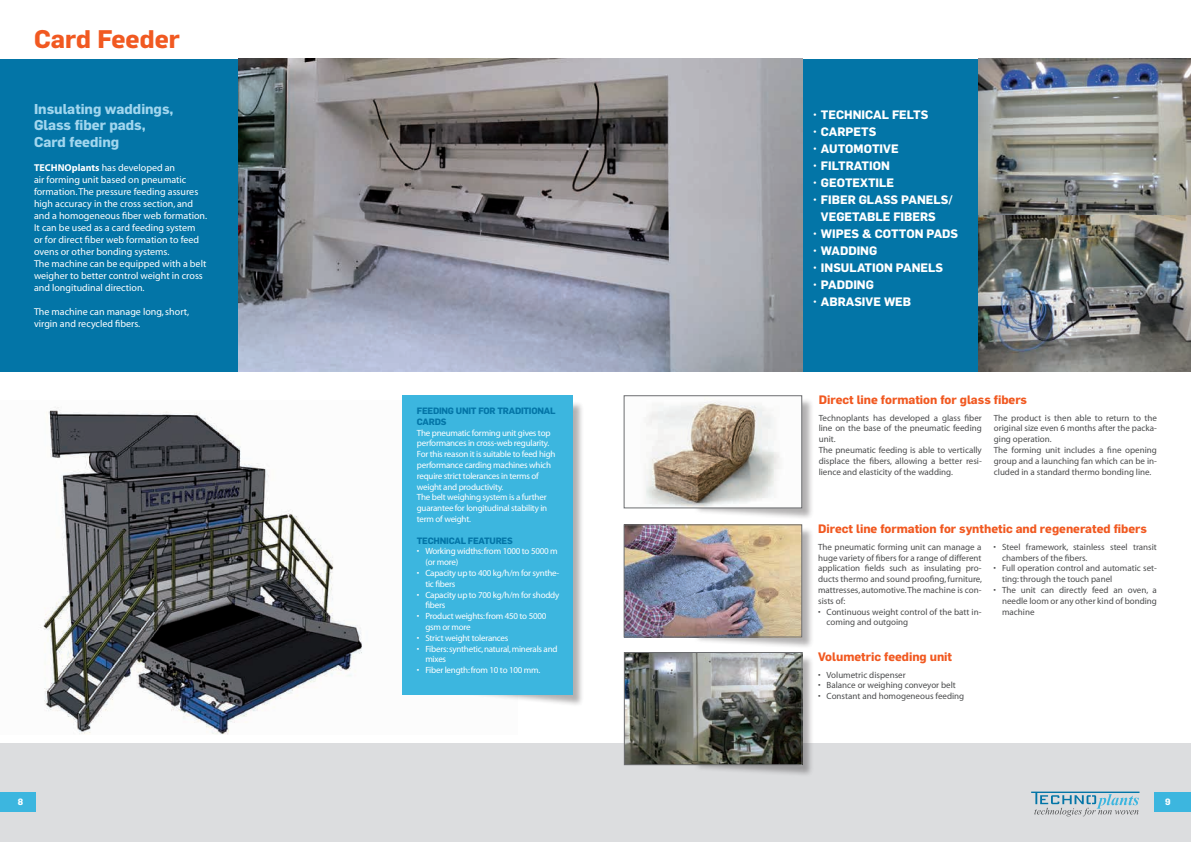
<style>
.page{position:relative;width:1191px;height:842px;background:#fff}
.page>*{position:absolute;margin:0;border:0;box-sizing:border-box;transform-origin:0 0}
.t1{font:700 25px "Flama";color:#f15921}
.t2{font:700 14px/16.8px "Flama";color:#a1d6ee}
.t3{font:700 12px/17px "Flama";color:#fff}
.t4{font:700 12px "Flama";color:#f15921}
.t5{font:10px/12px "Myriad";color:#fff}
.t6{font:9px/10.8px "Myriad";color:#4b4c4d}
.t7{font:9px/10.8px "Myriad";letter-spacing:-.025em;color:#fff}
.t8{font:700 9px/10.8px "Flama";letter-spacing:-.025em;color:#0375a7}
.t9{font:700 9px "Flama";color:#fff}
.s1{font-weight:700}
</style>
<div class="page">
<div style="left:0;top:743px;width:1191px;height:99px;background:#dcdddf"></div>
<div style="left:0;top:59px;width:1191px;height:312px;background:#0375a7"></div>
<div style="left:1154px;top:792px;width:37px;height:19px;background:#3cb6df"></div>
<div style="left:0;top:792px;width:36px;height:19px;background:#3cb6df"></div>
<svg style="left:1031px;top:792px;width:108px;height:24px"></svg>
<img style="left:40px;top:401px;width:365px;height:334px">
<img style="left:238px;top:59px;width:564px;height:313px">
<img style="left:979px;top:59px;width:212px;height:312px">
<div style="left:693px;top:398px;width:121px;height:122px;background:#231f20;opacity:.35"></div>
<div style="left:693px;top:527px;width:121px;height:122px;background:#231f20;opacity:.35"></div>
<div style="left:693px;top:655px;width:121px;height:122px;background:#231f20;opacity:.35"></div>
<img style="left:645px;top:398px;width:155px;height:108px">
<div style="left:624px;top:395px;width:178px;height:113px;border:1px solid #6c6d70"></div>
<img style="left:626px;top:527px;width:174px;height:108px">
<div style="left:624px;top:525px;width:178px;height:112px;border:1px solid #6c6d70"></div>
<img style="left:626px;top:654px;width:174px;height:109px">
<div style="left:624px;top:652px;width:178px;height:113px;border:1px solid #6c6d70"></div>
<div style="left:405px;top:400px;width:179px;height:307px;background:#231f20;opacity:.35"></div>
<div style="left:403px;top:395px;width:170px;height:299px;background:#3cb6df"></div>
<h1 class="t1" style="left:34px;top:23px;width:147px">Card Feeder</h1>
<h2 class="t2" style="left:34px;top:100px;width:141px">Insulating waddings,<br>Glass fiber pads,<br>Card feeding</h2>
<p class="t5" style="left:34px;top:162px;width:175px"><span class="s1">TECHNOplants</span> has developed an<br>air forming unit based on pneumatic formation. The pressure feeding assures high accuracy in the cross section, and and a homogeneous fiber web formation.<br>It can be used as a card feeding system<br>or for direct fiber web formation to feed ovens or other bonding systems.<br>The machine can be equipped with a belt weigher to better control weight in cross and longitudinal direction.</p>
<p class="t5" style="left:34px;top:306px;width:157px">The machine can manage long, short, virgin and recycled fibers.</p>
<p class="t8" style="left:417px;top:405px;width:140px">FEEDING UNIT FOR TRADITIONAL<br>CARDS</p>
<p class="t7" style="left:417px;top:427px;width:140px">The pneumatic forming unit gives top performances in cross-web regularity.<br>For this reason it is suitable to feed high performance carding machines which require strict tolerances in terms of weight and productivity.<br>The belt weighing system is a further guarantee for longitudinal stability in term of weight.</p>
<p class="t8" style="left:417px;top:535px;width:97px">TECHNICAL FEATURES</p>
<p class="t7" style="left:425px;top:546px;width:134px;text-indent:-9px">• Working widths: from 1000 to 5000 m (or more)</p>
<p class="t7" style="left:425px;top:568px;width:135px;text-indent:-9px">• Capacity up to 400 kg/h/m for synthe&shy;tic fibers</p>
<p class="t7" style="left:425px;top:589px;width:135px;text-indent:-9px">• Capacity up to 700 kg/h/m for shoddy fibers</p>
<p class="t7" style="left:425px;top:611px;width:123px;text-indent:-9px">• Product weights: from 450 to 5000 gsm or more</p>
<p class="t7" style="left:417px;top:633px;width:93px">• Strict weight tolerances</p>
<p class="t7" style="left:425px;top:643px;width:134px;text-indent:-9px">• Fibers: synthetic, natural, minerals and mixes</p>
<p class="t7" style="left:417px;top:665px;width:125px">• Fiber length: from 10 to 100 mm.</p>
<h3 class="t3" style="left:812px;top:106px;width:118px">• TECHNICAL FELTS</h3>
<h3 class="t3" style="left:812px;top:123px;width:65px">• CARPETS</h3>
<h3 class="t3" style="left:812px;top:140px;width:88px">• AUTOMOTIVE</h3>
<h3 class="t3" style="left:812px;top:157px;width:79px">• FILTRATION</h3>
<h3 class="t3" style="left:812px;top:174px;width:83px">• GEOTEXTILE</h3>
<h3 class="t3" style="left:821px;top:191px;width:133px;text-indent:-9px">• FIBER GLASS PANELS/<br>VEGETABLE FIBERS</h3>
<h3 class="t3" style="left:812px;top:225px;width:147px">• WIPES &amp; COTTON PADS</h3>
<h3 class="t3" style="left:812px;top:242px;width:66px">• WADDING</h3>
<h3 class="t3" style="left:812px;top:259px;width:132px">• INSULATION PANELS</h3>
<h3 class="t3" style="left:812px;top:276px;width:63px">• PADDING</h3>
<h3 class="t3" style="left:812px;top:293px;width:100px">• ABRASIVE WEB</h3>
<h3 class="t4" style="left:818px;top:392px;width:210px">Direct line formation for glass fibers</h3>
<p class="t6" style="left:818px;top:412px;width:165px">Technoplants has developed a glass fiber line on the base of the pneumatic feeding unit.<br>The pneumatic feeding is able to vertically displace the fibers, allowing a better resi&shy;lience and elasticity of the wadding.</p>
<p class="t6" style="left:993px;top:412px;width:165px">The product is then able to return to the original size even 6 months after the packa&shy;ging operation.<br>The forming unit includes a fine opening group and a launching fan which can be in&shy;cluded in a standard thermo bonding line.</p>
<h3 class="t4" style="left:818px;top:522px;width:330px">Direct line formation for synthetic and regenerated fibers</h3>
<p class="t6" style="left:818px;top:542px;width:165px;text-align:justify">The pneumatic forming unit can manage a huge variety of fibers for a range of different application fields such as insulating pro&shy;ducts thermo and sound proofing, furniture, mattresses, automotive. The machine is con&shy;sists of:</p>
<p class="t6" style="left:826px;top:607px;width:156px;text-indent:-9px">• Continuous weight control of the batt in&shy;coming and outgoing</p>
<p class="t6" style="left:1002px;top:542px;width:156px;text-indent:-9px">• Steel framework, stainless steel transit chambers of the fibers.</p>
<p class="t6" style="left:1002px;top:563px;width:156px;text-indent:-9px">• Full operation control and automatic set&shy;ting: through the touch panel</p>
<p class="t6" style="left:1002px;top:585px;width:156px;text-align:justify;text-indent:-9px">• The unit can directly feed an oven, a needle loom or any other kind of bonding machine</p>
<h3 class="t4" style="left:818px;top:649px;width:136px">Volumetric feeding unit</h3>
<p class="t6" style="left:818px;top:669px;width:89px">• Volumetric dispenser</p>
<p class="t6" style="left:818px;top:680px;width:139px">• Balance or weighing conveyor belt</p>
<p class="t6" style="left:818px;top:691px;width:148px">• Constant and homogeneous feeding</p>
<p class="t9" style="left:18px;top:796px;width:7px">8</p>
<p class="t9" style="left:1165px;top:796px;width:7px">9</p>
</div>
